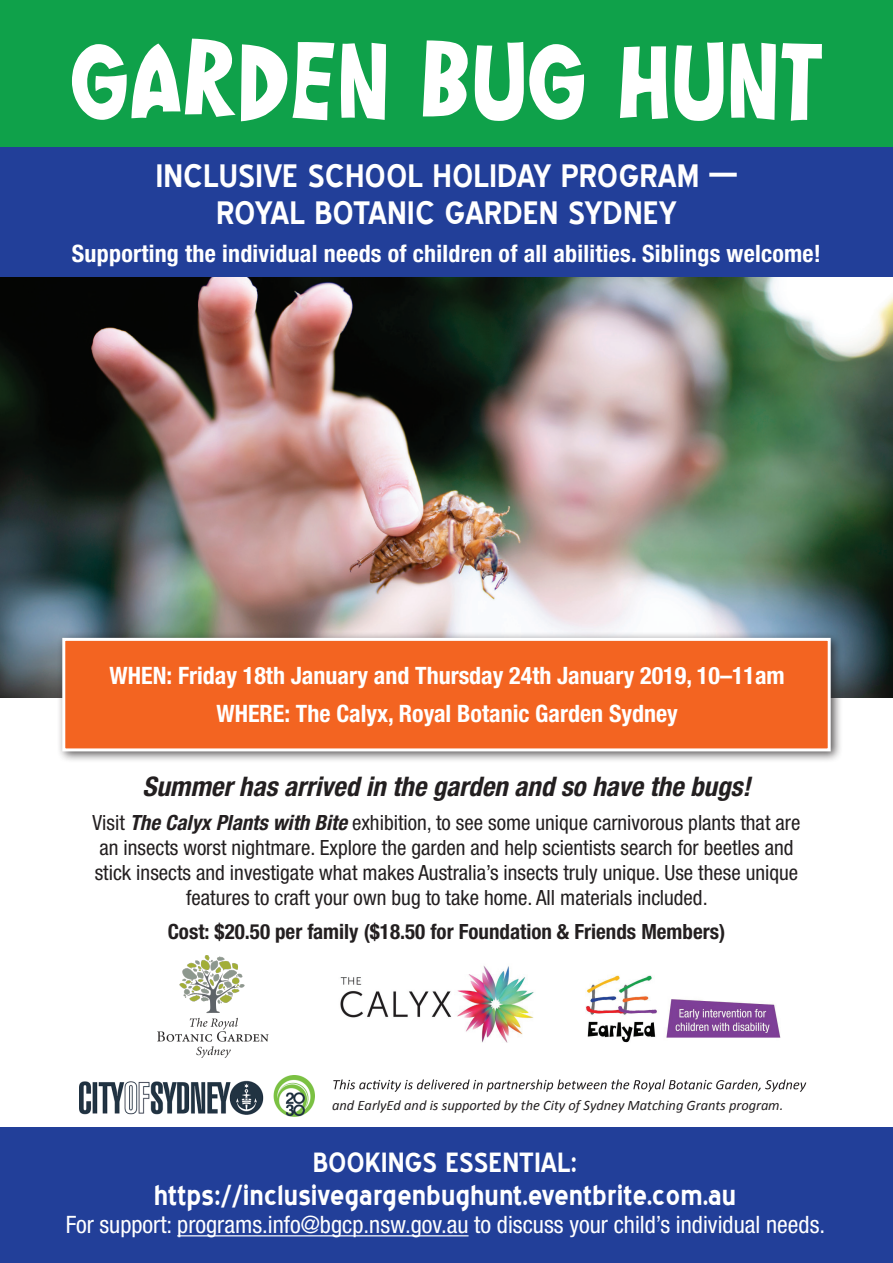
<style>
.page{position:relative;width:893px;height:1263px;background:#fff}
.page>*{position:absolute;margin:0;border:0;box-sizing:border-box;transform-origin:0 0}
.t1{font:102px "Wee Bairn";color:#fff;scale:1.1 1}
.t2{font:700 31.5px/37.8px "Blue Highway";color:#fff;text-align:center}
.t3{font:700 27px/32.4px "Blue Highway";color:#fff;text-align:center}
.t4{font:italic 700 condensed 27px "Helvetica Neue LT Std";color:#231f20}
.t5{font:700 condensed 24px/37.5px "Helvetica Neue LT Std";color:#fff;text-align:center}
.t6{font:condensed 24px "Helvetica Neue LT Std";color:#fff}
.t7{font:condensed 21px/25.2px "Helvetica Neue LT Std";color:#231f20;text-align:center}
.t8{font:700 condensed 21px "Helvetica Neue LT Std";color:#231f20}
.t9{font:italic 14.4px "Calibri";color:#231f20}
.s1{font-weight:700;font-style:italic}
</style>
<div class="page">
<img style="left:586px;top:975px;width:195px;height:68px">
<svg style="left:333px;top:1079px;width:473px;height:13px"></svg>
<img style="left:340px;top:966px;width:194px;height:77px">
<img style="left:80px;top:1075px;width:234px;height:41px">
<img style="left:158px;top:956px;width:110px;height:102px">
<img style="left:0;top:276px;width:893px;height:421px">
<div style="left:0;top:0;width:893px;height:181px;background:#0fa14a"></div>
<div style="left:0;top:147px;width:893px;height:129px;background:#223f99"></div>
<div style="left:0;top:1127px;width:893px;height:136px;background:#223f99"></div>
<hr style="left:177px;top:1235px;width:291px;height:1px;background:#fff">
<div style="left:56px;top:632px;width:787px;height:132px;background:#231f20;opacity:.75"></div>
<div style="left:62px;top:638px;width:769px;height:113px;background:#f36421;border:3px solid #fff"></div>
<h1 class="t1" style="left:70px;top:27px;width:687px">GARDEN BUG HUNT</h1>
<h2 class="t2" style="left:155px;top:156px;width:584px">INCLUSIVE SCHOOL HOLIDAY PROGRAM —<br>ROYAL BOTANIC GARDEN SYDNEY</h2>
<p class="t5" style="left:72px;top:234px;width:751px">Supporting the individual needs of children of all abilities. Siblings welcome!</p>
<p class="t5" style="left:110px;top:657px;width:677px">WHEN: Friday 18th January and Thursday 24th January 2019, 10–11am<br>WHERE: The Calyx, Royal Botanic Garden Sydney</p>
<p class="t4" style="left:142px;top:770px;width:609px">Summer has arrived in the garden and so have the bugs!</p>
<p class="t7" style="left:93px;top:809px;width:709px">Visit <span class="s1">The Calyx Plants with Bite</span> exhibition, to see some unique carnivorous plants that are an insects worst nightmare. Explore the garden and help scientists search for beetles and stick insects and investigate what makes Australia’s insects truly unique. Use these unique features to craft your own bug to take home. All materials included.</p>
<p class="t8" style="left:168px;top:919px;width:559px">Cost: $20.50 per family ($18.50 for Foundation &amp; Friends Members)</p>
<p class="t9" style="left:332px;top:1095px;width:453px">and EarlyEd and is supported by the City of Sydney Matching Grants program.</p>
<p class="t3" style="left:154px;top:1146px;width:584px">BOOKINGS ESSENTIAL: https://inclusivegargenbughunt.eventbrite.com.au</p>
<p class="t6" style="left:66px;top:1211px;width:761px">For support: programs.info@bgcp.nsw.gov.au to discuss your child’s individual needs.</p>
</div>
